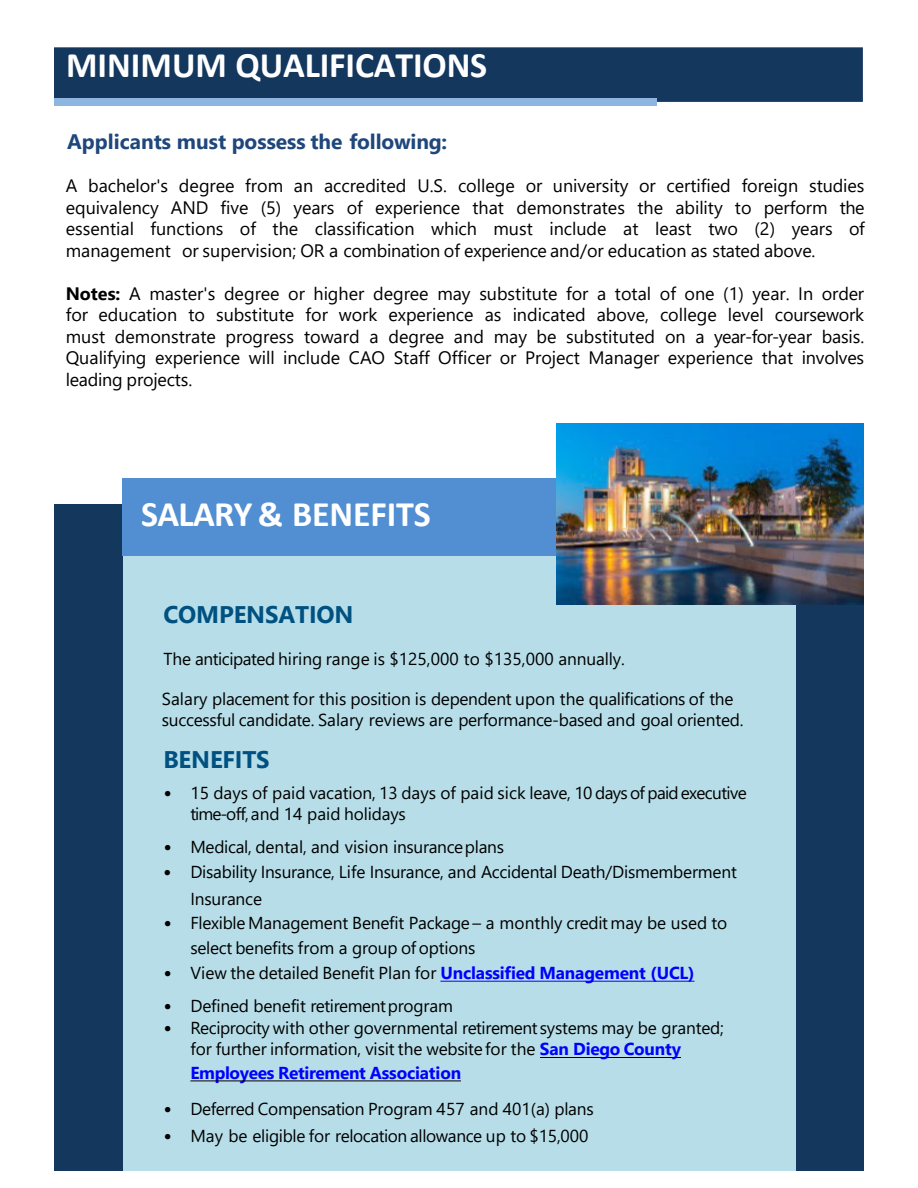
<style>
.page{position:relative;width:918px;height:1188px;background:#fff}
.page>*{position:absolute;margin:0;border:0;box-sizing:border-box;transform-origin:0 0}
.t1{font:700 36px "Calibri";letter-spacing:-.005em;color:#fff}
.t2{font:700 24px "Segoe UI";letter-spacing:-.005em;color:#005181}
.t3{font:700 21px "Segoe UI";color:#1f477b}
.t4{font:18px/21.6px "Segoe UI";letter-spacing:-.01em;color:#000;text-align:justify}
.t5{font:17.25px/20.7px "Segoe UI";letter-spacing:-.015em;color:#000}
.t6{font:700 17.25px/23.4px "Segoe UI";letter-spacing:-.02em;color:#00f}
.s1{font-weight:700}
.s2{font-family:"Calibri"}
.s3{font-weight:700;color:#00f}
.s4{font-weight:400;color:#000}
</style>
<div class="page">
<div style="left:54px;top:504px;width:69px;height:666px;background:#14375e"></div>
<div style="left:795px;top:504px;width:69px;height:666px;background:#14375e"></div>
<div style="left:123px;top:556px;width:672px;height:614px;background:#b7dee8"></div>
<svg style="left:440px;top:981px;width:255px;height:1px"></svg>
<hr style="left:540px;top:1057px;width:141px;height:1px;background:#000">
<svg style="left:190px;top:1080px;width:271px;height:1px"></svg>
<div style="left:122px;top:478px;width:673px;height:78px;background:#528ed2"></div>
<div style="left:54px;top:47px;width:809px;height:55px;background:#14375e"></div>
<div style="left:54px;top:98px;width:603px;height:8px;background:#8eb4e0"></div>
<img style="left:557px;top:424px;width:307px;height:180px">
<h2 class="t1" style="left:66px;top:40px;width:423px">MINIMUM QUALIFICATIONS</h2>
<p class="t3" style="left:67px;top:122px;width:382px">Applicants must possess the following:</p>
<p class="t4" style="left:66px;top:173px;width:801px">A bachelor's degree from an accredited U.S. college or university or certified foreign studies equivalency AND five (5) years of experience that demonstrates the ability to perform the essential functions of the classification which must include at least two (2) years of management or supervision; OR a combination of experience and/or education as stated above.</p>
<p class="t4" style="left:66px;top:281px;width:800px"><span class="s1">Notes:</span> A master's degree or higher degree may substitute for a total of one (1) year. In order for education to substitute for work experience as indicated above, college level coursework must demonstrate progress toward a degree and may be substituted on a year-for-year basis.<br>Qualifying experience will include CAO Staff Officer or Project Manager experience that involves leading projects.</p>
<p class="t1" style="left:141px;top:489px;width:291px">SALARY &amp; BENEFITS</p>
<p class="t2" style="left:163px;top:592px;width:192px">COMPENSATION</p>
<p class="t5" style="left:163px;top:647px;width:463px">The anticipated hiring range is $125,000 to $135,000 annually.</p>
<p class="t5" style="left:162px;top:687px;width:583px">Salary placement for this position is dependent upon the qualifications of the successful candidate. Salary reviews are performance-based and goal oriented.</p>
<p class="t2" style="left:163px;top:737px;width:108px">BENEFITS</p>
<p class="t5" style="left:190px;top:781px;width:558px;text-indent:-27px"><span class="s2">•</span> 15 days of paid vacation, 13 days of paid sick leave, 10 daysofpaidexecutive time-off,and 14 paid holidays</p>
<p class="t5" style="left:163px;top:835px;width:342px"><span class="s2">•</span> Medical, dental, and vision insuranceplans</p>
<p class="t5" style="left:190px;top:857px;width:548px;line-height:27px;text-indent:-27px"><span class="s2">•</span> Disability Insurance, Life Insurance, and Accidental Death/Dismemberment<br>Insurance</p>
<p class="t5" style="left:163px;top:911px;width:565px"><span class="s2">•</span> Flexible Management Benefit Package – a monthly credit may be used to</p>
<p class="t5" style="left:190px;top:936px;width:287px">select benefits from a group of options</p>
<p class="t5" style="left:163px;top:961px;width:533px"><span class="s2">•</span> View the detailed Benefit Plan for <span class="s3">Unclassified Management (UCL)</span></p>
<p class="t5" style="left:163px;top:994px;width:291px"><span class="s2">•</span> Defined benefit retirementprogram</p>
<p class="t5" style="left:163px;top:1016px;width:562px"><span class="s2">•</span> Reciprocity with other governmental retirement systems may be granted;</p>
<p class="t6" style="left:190px;top:1036px;width:492px"><span class="s4">for further information, visit the website for the</span> San Diego County<br>Employees Retirement Association</p>
<p class="t5" style="left:163px;top:1097px;width:432px"><span class="s2">•</span> Deferred Compensation Program 457 and 401(a) plans</p>
<p class="t5" style="left:163px;top:1124px;width:426px"><span class="s2">•</span> May be eligible for relocation allowance up to $15,000</p>
</div>
